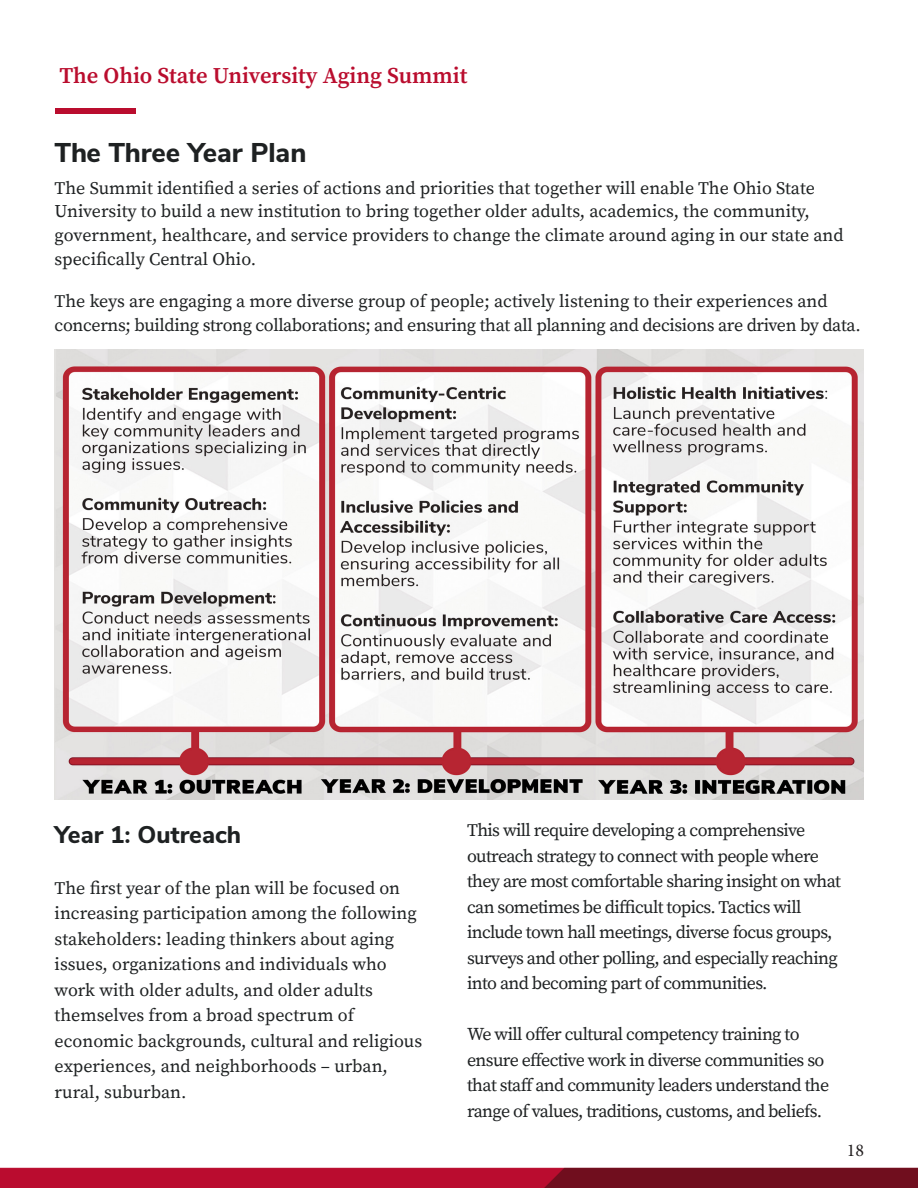
<style>
.page{position:relative;width:918px;height:1188px;background:#fff}
.page>*{position:absolute;margin:0;border:0;box-sizing:border-box;transform-origin:0 0}
.t1{font:700 81px "Buckeye Sans 2";color:#ba0d2e}
.t2{font:800 27px "Buckeye Sans 2";color:#1e2122}
.t3{font:800 24px "Buckeye Sans 2";color:#1e2122}
.t4{font:600 22.5px "Buckeye Serif 2";color:#ba0d2e}
.t5{font:18px/25.5px "Buckeye Serif 2";letter-spacing:-.01em;color:#1e2122}
.t6{font:18px/25.5px "Buckeye Serif 2";letter-spacing:-.035em;color:#1e2122}
.t7{font:18px "Minion Pro";color:#231f20}
</style>
<div class="page">
<img style="left:0;top:349px;width:918px;height:839px">
<img style="left:55px;top:350px;width:809px;height:449px">
<p class="t4" style="left:59px;top:62px;width:410px">The Ohio State University Aging Summit</p>
<h1 class="t1" style="left:55px;top:54px;width:82px">—</h1>
<h3 class="t2" style="left:55px;top:136px;width:253px">The Three Year Plan</h3>
<p class="t5" style="left:55px;top:176px;width:791px;line-height:24px">The Summit identified a series of actions and priorities that together will enable The Ohio State University to build a new institution to bring together older adults, academics, the community, government, healthcare, and service providers to change the climate around aging in our state and specifically Central Ohio.</p>
<p class="t5" style="left:55px;top:290px;width:808px;line-height:24px">The keys are engaging a more diverse group of people; actively listening to their experiences and concerns; building strong collaborations; and ensuring that all planning and decisions are driven by data.</p>
<h4 class="t3" style="left:55px;top:820px;width:188px">Year 1: Outreach</h4>
<p class="t5" style="left:55px;top:876px;width:369px">The first year of the plan will be focused on increasing participation among the following stakeholders: leading thinkers about aging issues, organizations and individuals who work with older adults, and older adults themselves from a broad spectrum of economic backgrounds, cultural and religious experiences, and neighborhoods – urban, rural, suburban.</p>
<p class="t6" style="left:467px;top:818px;width:375px">This will require developing a comprehensive outreach strategy to connect with people where they are most comfortable sharing insight on what can sometimes be difficult topics. Tactics will include town hall meetings, diverse focus groups, surveys and other polling, and especially reaching into and becoming part of communities.</p>
<p class="t6" style="left:467px;top:1022px;width:364px">We will offer cultural competency training to ensure effective work in diverse communities so that staff and community leaders understand the range of values, traditions, customs, and beliefs.</p>
<p class="t7" style="left:847px;top:1139px;width:19px">18</p>
</div>
